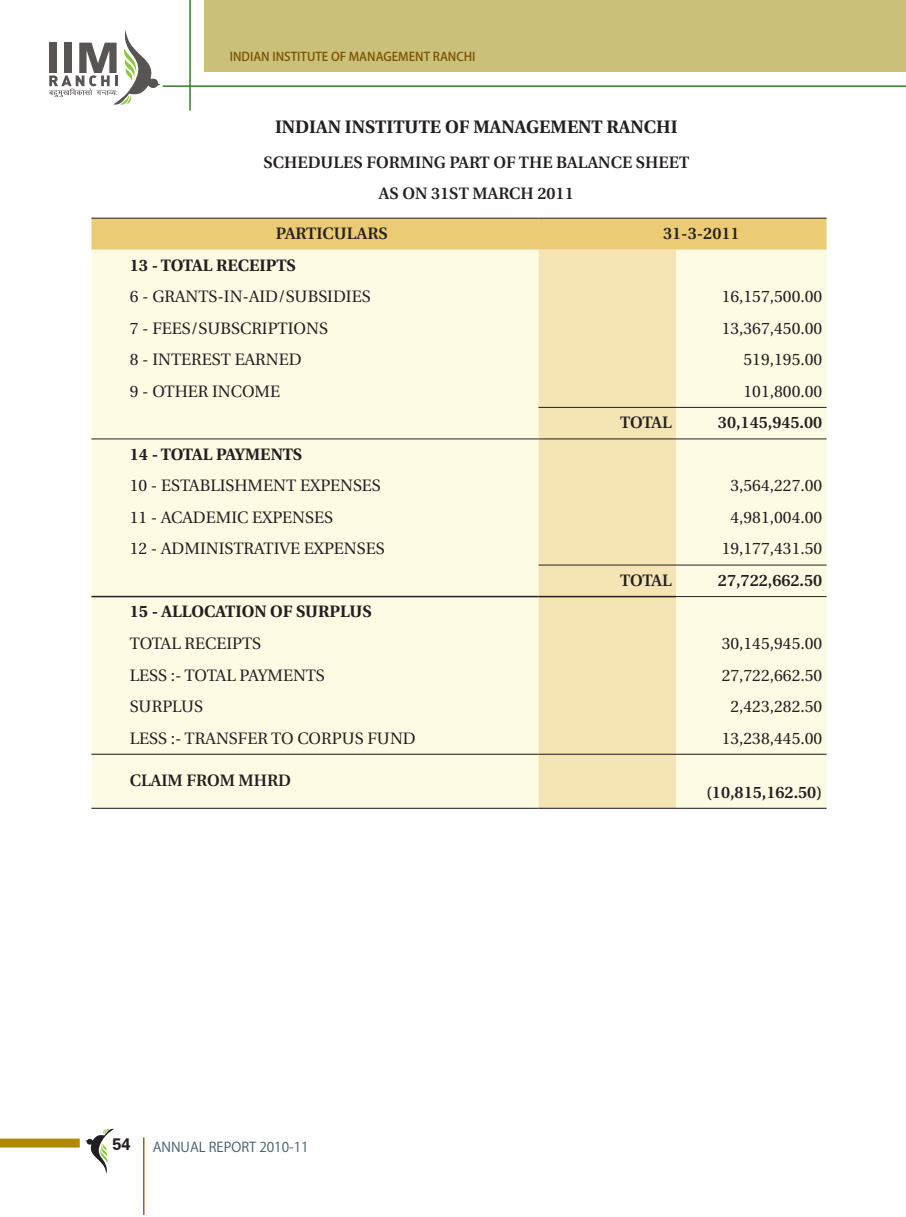
<style>
.page{position:relative;width:906px;height:1217px;background:#fff}
.page>*{position:absolute;margin:0;border:0;box-sizing:border-box;transform-origin:0 0}
.English_body{font:700 18px "Utopia";color:#231f20}
.English_body-2{font:16.5px "Utopia";color:#231f20}
.English_body-3{font:600 16.5px "Utopia";color:#231f20}
.English_body-4{font:700 16.5px "Utopia";color:#231f20}
.t1{font:700 16.5px "Zurich BT";color:#231f20}
.t2{font:13.5px "Koz Go Pr 6 N";color:#405968}
.t3{font:500 12px "Koz Go Pr 6 N";color:#795100}
</style>
<div class="page">
<div style="left:204px;top:0;width:702px;height:71px;background:#cac079"></div>
<hr style="left:143px;top:1137px;width:1px;height:77px;background:#a6600b">
<div style="left:0;top:1138px;width:80px;height:9px;background:#b28705"></div>
<hr style="left:189px;top:0;width:2px;height:111px;background:#357b2b">
<hr style="left:163px;top:85px;width:743px;height:2px;background:#357b2b">
<svg style="left:85px;top:1128px;width:29px;height:45px"></svg>
<svg style="left:49px;top:30px;width:111px;height:75px"></svg>
<div style="left:91px;top:219px;width:735px;height:31px;background:#ebcc75"></div>
<div style="left:91px;top:250px;width:735px;height:557px;background:#fefbe5"></div>
<div style="left:538px;top:250px;width:138px;height:557px;background:#f5e4b4"></div>
<hr style="left:91px;top:438px;width:447px;height:1px;background:#231f20">
<hr style="left:538px;top:407px;width:138px;height:1px;background:#231f20">
<hr style="left:676px;top:407px;width:150px;height:1px;background:#231f20">
<hr style="left:538px;top:438px;width:138px;height:1px;background:#231f20">
<hr style="left:676px;top:438px;width:150px;height:1px;background:#231f20">
<hr style="left:91px;top:218px;width:447px;height:1px;background:#231f20">
<hr style="left:538px;top:218px;width:138px;height:1px;background:#231f20">
<hr style="left:676px;top:218px;width:150px;height:1px;background:#231f20">
<hr style="left:538px;top:564px;width:138px;height:1px;background:#231f20">
<hr style="left:676px;top:564px;width:150px;height:1px;background:#231f20">
<hr style="left:676px;top:596px;width:150px;height:1px;background:#231f20">
<hr style="left:91px;top:753px;width:447px;height:1px;background:#231f20">
<hr style="left:538px;top:753px;width:138px;height:1px;background:#231f20">
<hr style="left:676px;top:753px;width:150px;height:1px;background:#231f20">
<hr style="left:91px;top:807px;width:447px;height:1px;background:#231f20">
<hr style="left:538px;top:807px;width:138px;height:1px;background:#231f20">
<hr style="left:676px;top:807px;width:150px;height:1px;background:#231f20">
<hr style="left:91px;top:595px;width:447px;height:2px;background:#231f20">
<hr style="left:538px;top:595px;width:138px;height:2px;background:#231f20">
<p class="t3" style="left:230px;top:49px;width:247px">INDIAN INSTITUTE OF MANAGEMENT RANCHI</p>
<p class="English_body" style="left:275px;top:116px;width:404px">INDIAN INSTITUTE OF MANAGEMENT RANCHI</p>
<p class="English_body-3" style="left:263px;top:153px;width:427px">SCHEDULES FORMING PART OF THE BALANCE SHEET</p>
<p class="English_body-3" style="left:379px;top:184px;width:196px">AS ON 31ST MARCH 2011</p>
<p class="English_body-3" style="left:276px;top:224px;width:113px">PARTICULARS</p>
<p class="English_body-3" style="left:663px;top:224px;width:78px">31-3-2011</p>
<p class="English_body-4" style="left:130px;top:255px;width:168px">13 - TOTAL RECEIPTS</p>
<p class="English_body-2" style="left:130px;top:287px;width:242px">6 - GRANTS-IN-AID/SUBSIDIES</p>
<p class="English_body-2" style="left:721px;top:287px;width:102px">16,157,500.00</p>
<p class="English_body-2" style="left:130px;top:319px;width:200px">7 - FEES/SUBSCRIPTIONS</p>
<p class="English_body-2" style="left:721px;top:319px;width:102px">13,367,450.00</p>
<p class="English_body-2" style="left:130px;top:350px;width:173px">8 - INTEREST EARNED</p>
<p class="English_body-2" style="left:743px;top:350px;width:80px">519,195.00</p>
<p class="English_body-2" style="left:130px;top:382px;width:152px">9 - OTHER INCOME</p>
<p class="English_body-2" style="left:743px;top:382px;width:80px">101,800.00</p>
<p class="English_body-3" style="left:620px;top:413px;width:53px">TOTAL</p>
<p class="English_body-3" style="left:718px;top:413px;width:106px">30,145,945.00</p>
<p class="English_body-4" style="left:130px;top:444px;width:174px">14 - TOTAL PAYMENTS</p>
<p class="English_body-2" style="left:130px;top:476px;width:253px">10 - ESTABLISHMENT EXPENSES</p>
<p class="English_body-2" style="left:730px;top:476px;width:93px">3,564,227.00</p>
<p class="English_body-2" style="left:130px;top:508px;width:205px">11 - ACADEMIC EXPENSES</p>
<p class="English_body-2" style="left:730px;top:508px;width:93px">4,981,004.00</p>
<p class="English_body-2" style="left:130px;top:539px;width:256px">12 - ADMINISTRATIVE EXPENSES</p>
<p class="English_body-2" style="left:721px;top:539px;width:102px">19,177,431.50</p>
<p class="English_body-3" style="left:620px;top:571px;width:53px">TOTAL</p>
<p class="English_body-3" style="left:718px;top:571px;width:106px">27,722,662.50</p>
<p class="English_body-4" style="left:130px;top:602px;width:243px">15 - ALLOCATION OF SURPLUS</p>
<p class="English_body-2" style="left:130px;top:634px;width:133px">TOTAL RECEIPTS</p>
<p class="English_body-2" style="left:721px;top:634px;width:102px">30,145,945.00</p>
<p class="English_body-2" style="left:130px;top:665px;width:197px">LESS :- TOTAL PAYMENTS</p>
<p class="English_body-2" style="left:721px;top:665px;width:102px">27,722,662.50</p>
<p class="English_body-2" style="left:130px;top:697px;width:75px">SURPLUS</p>
<p class="English_body-2" style="left:730px;top:697px;width:93px">2,423,282.50</p>
<p class="English_body-2" style="left:130px;top:728px;width:287px">LESS :- TRANSFER TO CORPUS FUND</p>
<p class="English_body-2" style="left:721px;top:728px;width:102px">13,238,445.00</p>
<p class="English_body-3" style="left:130px;top:771px;width:163px">CLAIM FROM MHRD</p>
<p class="English_body-3" style="left:706px;top:782px;width:118px">(10,815,162.50)</p>
<p class="t1" style="left:112px;top:1133px;width:20px">54</p>
<p class="t2" style="left:153px;top:1138px;width:157px">ANNUAL REPORT 2010-11</p>
</div>
